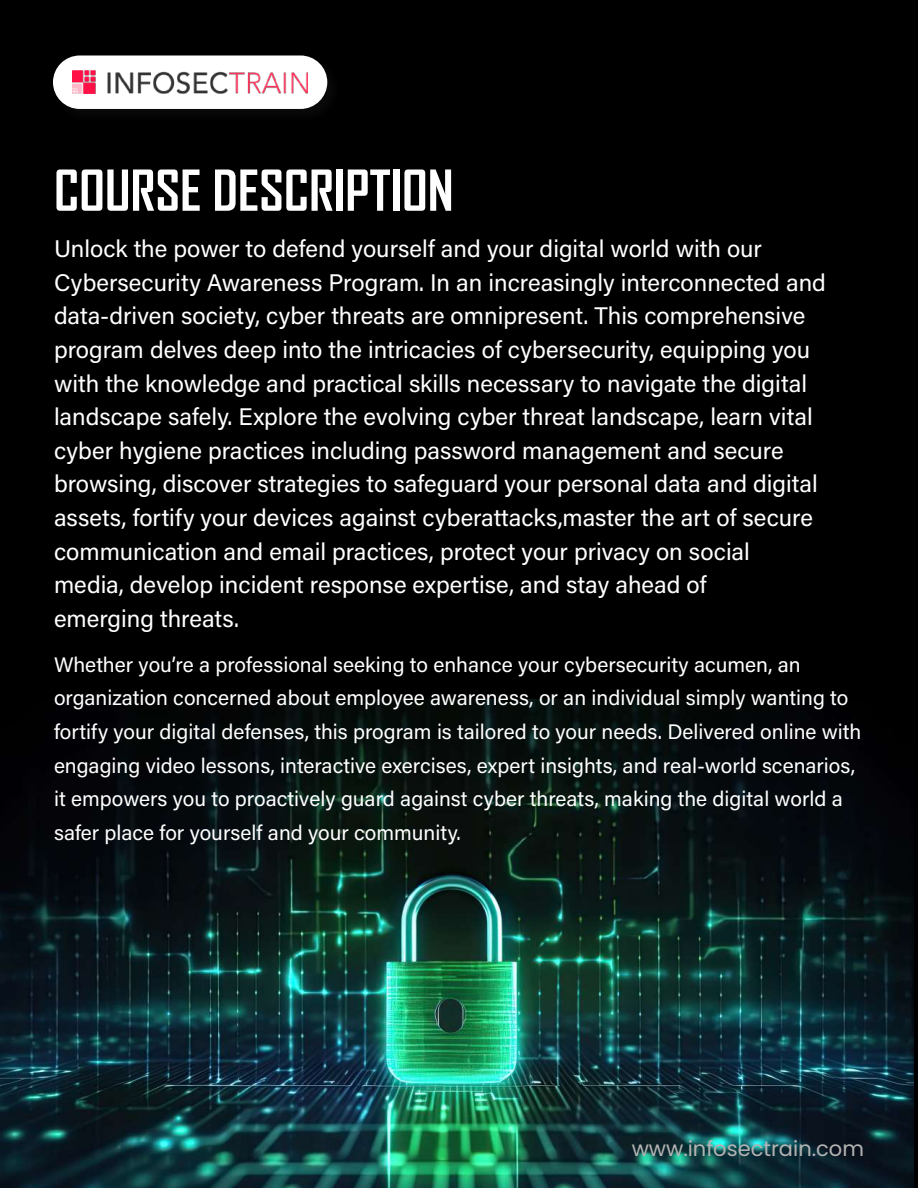
<style>
.page{position:relative;width:918px;height:1188px;background:#000}
.page>*{position:absolute;margin:0;border:0;box-sizing:border-box;transform-origin:0 0}
.t1{font:700 54px "Agency FB";color:#fff}
.t2{font:24px/33.6px "Acumin Pro";color:#fff}
.t3{font:21px/33.6px "Acumin Pro";color:#fff}
.t4{font:21px "Poppins";color:#b3b3b3}
</style>
<div class="page">
<div style="left:53px;top:56px;width:274px;height:53px;background:#fff;border-radius:27px"></div>
<img style="left:73px;top:70px;width:235px;height:24px">
<img style="left:0;top:699px;width:914px;height:489px">
<h1 class="t1" style="left:54px;top:157px;width:401px">COURSE DESCRIPTION</h1>
<p class="t2" style="left:54px;top:231px;width:774px">Unlock the power to defend yourself and your digital world with our Cybersecurity Awareness Program. In an increasingly interconnected and data-driven society, cyber threats are omnipresent. This comprehensive program delves deep into the intricacies of cybersecurity, equipping you with the knowledge and practical skills necessary to navigate the digital landscape safely. Explore the evolving cyber threat landscape, learn vital cyber hygiene practices including password management and secure browsing, discover strategies to safeguard your personal data and digital assets, fortify your devices against cyberattacks,master the art of secure communication and email practices, protect your privacy on social<br>media, develop incident response expertise, and stay ahead of<br>emerging threats.</p>
<p class="t3" style="left:54px;top:647px;width:809px">Whether you’re a professional seeking to enhance your cybersecurity acumen, an organization concerned about employee awareness, or an individual simply wanting to fortify your digital defenses, this program is tailored to your needs. Delivered online with engaging video lessons, interactive exercises, expert insights, and real-world scenarios, it empowers you to proactively guard against cyber threats, making the digital world a safer place for yourself and your community.</p>
<p class="t4" style="left:632px;top:1137px;width:234px">www.infosectrain.com</p>
</div>
